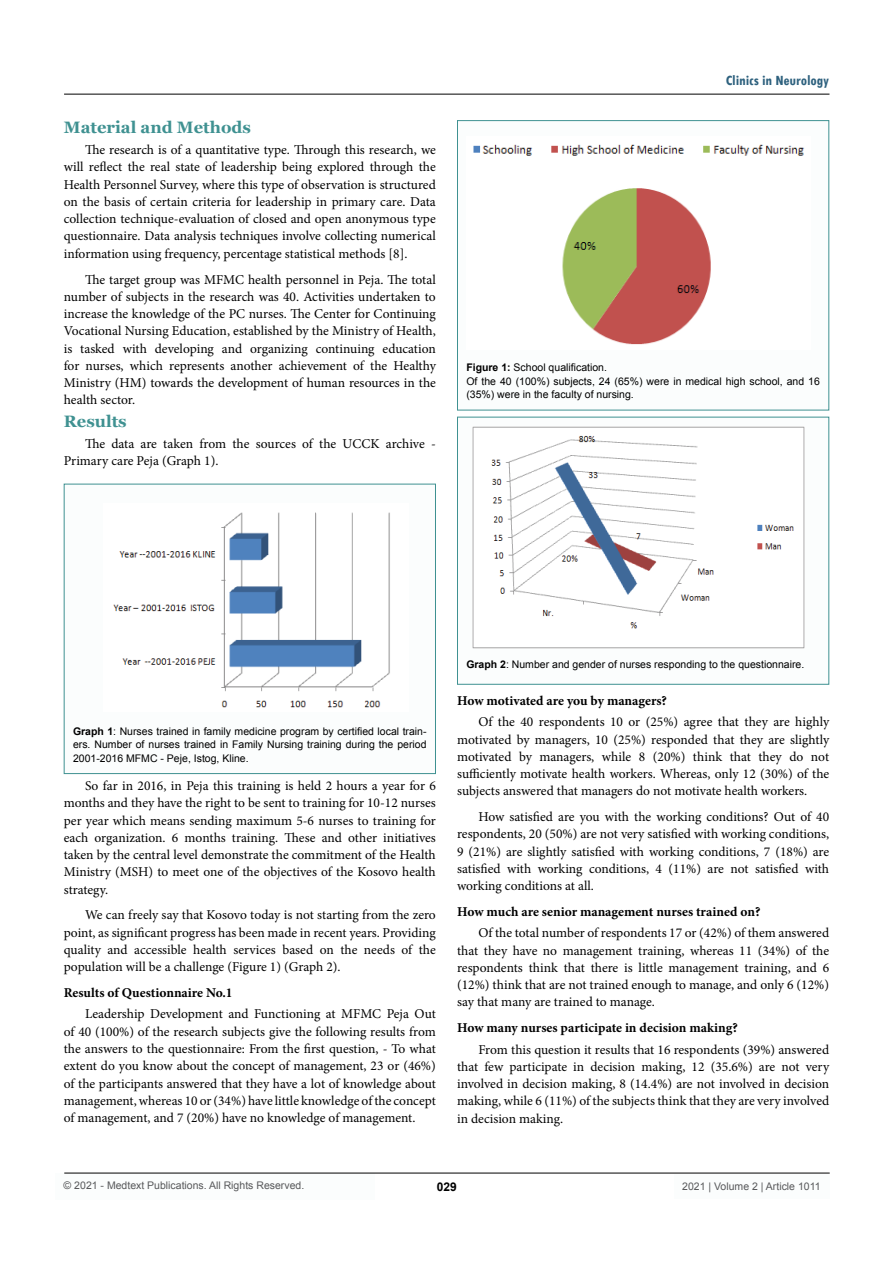
<style>
.page{position:relative;width:893px;height:1263px;background:#fff}
.page>*{position:absolute;margin:0;border:0;box-sizing:border-box;transform-origin:0 0}
.t1{font:700 16.5px "Georgia";color:#3f9191}
.t2{font:700 condensed 15px "Tw Cen";color:#2e617e}
.t3{font:13.5px/17.2px "Minion Pro";letter-spacing:-.005em;color:#000;text-align:justify}
.t4{font:700 13.5px "Minion Pro";color:#000}
.t5{font:700 12px "Arial";color:#000}
.t6{font:10.5px/13.5px "Arial";color:#000;text-align:justify}
.t7{font:10.5px "Arial";color:#58595b}
.s1{font-weight:700}
</style>
<div class="page">
<div style="left:55px;top:1173px;width:320px;height:26px;background:#fbfdfd"></div>
<hr style="left:64px;top:1173px;width:766px;height:1px;background:#000">
<hr style="left:64px;top:94px;width:765px;height:1px;background:#000">
<div style="left:674px;top:1174px;width:156px;height:25px;background:#fbfdfd"></div>
<div style="left:64px;top:484px;width:371px;height:289px;background:#fbfdfd"></div>
<div style="left:64px;top:484px;width:372px;height:290px;border:1px solid #3f9191"></div>
<img style="left:113px;top:512px;width:277px;height:196px">
<div style="left:457px;top:121px;width:372px;height:289px;background:#fbfdfd"></div>
<div style="left:457px;top:120px;width:372px;height:290px;border:1px solid #3f9191"></div>
<div style="left:457px;top:417px;width:372px;height:267px;background:#fbfdfd"></div>
<div style="left:457px;top:417px;width:372px;height:268px;border:1px solid #3f9191"></div>
<img style="left:473px;top:144px;width:331px;height:201px">
<img style="left:473px;top:426px;width:331px;height:222px">
<p class="t1" style="left:64px;top:116px;width:189px">Material and Methods</p>
<p class="t3" style="left:64px;top:141px;width:374px;text-indent:21px">The research is of a quantitative type. Through this research, we will reflect the real state of leadership being explored through the Health Personnel Survey, where this type of observation is structured on the basis of certain criteria for leadership in primary care. Data collection technique-evaluation of closed and open anonymous type questionnaire. Data analysis techniques involve collecting numerical information using frequency, percentage statistical methods [8].</p>
<p class="t3" style="left:64px;top:271px;width:374px;text-indent:21px">The target group was MFMC health personnel in Peja. The total number of subjects in the research was 40. Activities undertaken to increase the knowledge of the PC nurses. The Center for Continuing Vocational Nursing Education, established by the Ministry of Health, is tasked with developing and organizing continuing education for nurses, which represents another achievement of the Healthy Ministry (HM) towards the development of human resources in the health sector.</p>
<p class="t1" style="left:64px;top:410px;width:64px">Results</p>
<p class="t3" style="left:64px;top:435px;width:373px;text-indent:21px">The data are taken from the sources of the UCCK archive -<br>Primary care Peja (Graph 1).</p>
<p class="t2" style="left:726px;top:72px;width:105px">Clinics in Neurology</p>
<p class="t6" style="left:466px;top:361px;width:355px;text-align:left"><span class="s1">Figure 1:</span> School qualification.<br>Of the 40 (100%) subjects, 24 (65%) were in medical high school, and 16 (35%) were in the faculty of nursing.</p>
<p class="t6" style="left:73px;top:724px;width:355px"><span class="s1">Graph 1</span>: Nurses trained in family medicine program by certified local train&shy;ers. Number of nurses trained in Family Nursing training during the period 2001-2016 MFMC - Peje, Istog, Kline.</p>
<p class="t3" style="left:64px;top:777px;width:374px;text-indent:21px">So far in 2016, in Peja this training is held 2 hours a year for 6 months and they have the right to be sent to training for 10-12 nurses per year which means sending maximum 5-6 nurses to training for each organization. 6 months training. These and other initiatives taken by the central level demonstrate the commitment of the Health Ministry (MSH) to meet one of the objectives of the Kosovo health strategy.</p>
<p class="t3" style="left:64px;top:906px;width:374px;text-indent:21px">We can freely say that Kosovo today is not starting from the zero point, as significant progress has been made in recent years. Providing quality and accessible health services based on the needs of the population will be a challenge (Figure 1) (Graph 2).</p>
<p class="t4" style="left:64px;top:983px;width:170px">Results of Questionnaire No.1</p>
<p class="t3" style="left:64px;top:1005px;width:374px;text-indent:21px">Leadership Development and Functioning at MFMC Peja Out of 40 (100%) of the research subjects give the following results from the answers to the questionnaire: From the first question, - To what extent do you know about the concept of management, 23 or (46%) of the participants answered that they have a lot of knowledge about management, whereas 10 or (34%) have little knowledge of the concept of management, and 7 (20%) have no knowledge of management.</p>
<p class="t6" style="left:466px;top:657px;width:339px"><span class="s1">Graph 2</span>: Number and gender of nurses responding to the questionnaire.</p>
<p class="t4" style="left:457px;top:691px;width:211px">How motivated are you by managers?</p>
<p class="t3" style="left:457px;top:713px;width:374px;text-indent:21px">Of the 40 respondents 10 or (25%) agree that they are highly motivated by managers, 10 (25%) responded that they are slightly motivated by managers, while 8 (20%) think that they do not sufficiently motivate health workers. Whereas, only 12 (30%) of the subjects answered that managers do not motivate health workers.</p>
<p class="t3" style="left:457px;top:808px;width:374px;text-indent:21px">How satisfied are you with the working conditions? Out of 40 respondents, 20 (50%) are not very satisfied with working conditions, 9 (21%) are slightly satisfied with working conditions, 7 (18%) are satisfied with working conditions, 4 (11%) are not satisfied with working conditions at all.</p>
<p class="t4" style="left:457px;top:902px;width:305px">How much are senior management nurses trained on?</p>
<p class="t3" style="left:457px;top:924px;width:374px;text-indent:21px">Of the total number of respondents 17 or (42%) of them answered that they have no management training, whereas 11 (34%) of the respondents think that there is little management training, and 6 (12%) think that are not trained enough to manage, and only 6 (12%) say that many are trained to manage.</p>
<p class="t4" style="left:457px;top:1018px;width:282px">How many nurses participate in decision making?</p>
<p class="t3" style="left:457px;top:1041px;width:374px;text-indent:21px">From this question it results that 16 respondents (39%) answered that few participate in decision making, 12 (35.6%) are not very involved in decision making, 8 (14.4%) are not involved in decision making, while 6 (11%) of the subjects think that they are very involved in decision making.</p>
<p class="t7" style="left:64px;top:1179px;width:242px">© 2021 - Medtext Publications. All Rights Reserved.</p>
<p class="t5" style="left:437px;top:1178px;width:22px">029</p>
<p class="t7" style="left:682px;top:1180px;width:140px">2021 | Volume 2 | Article 1011</p>
</div>
